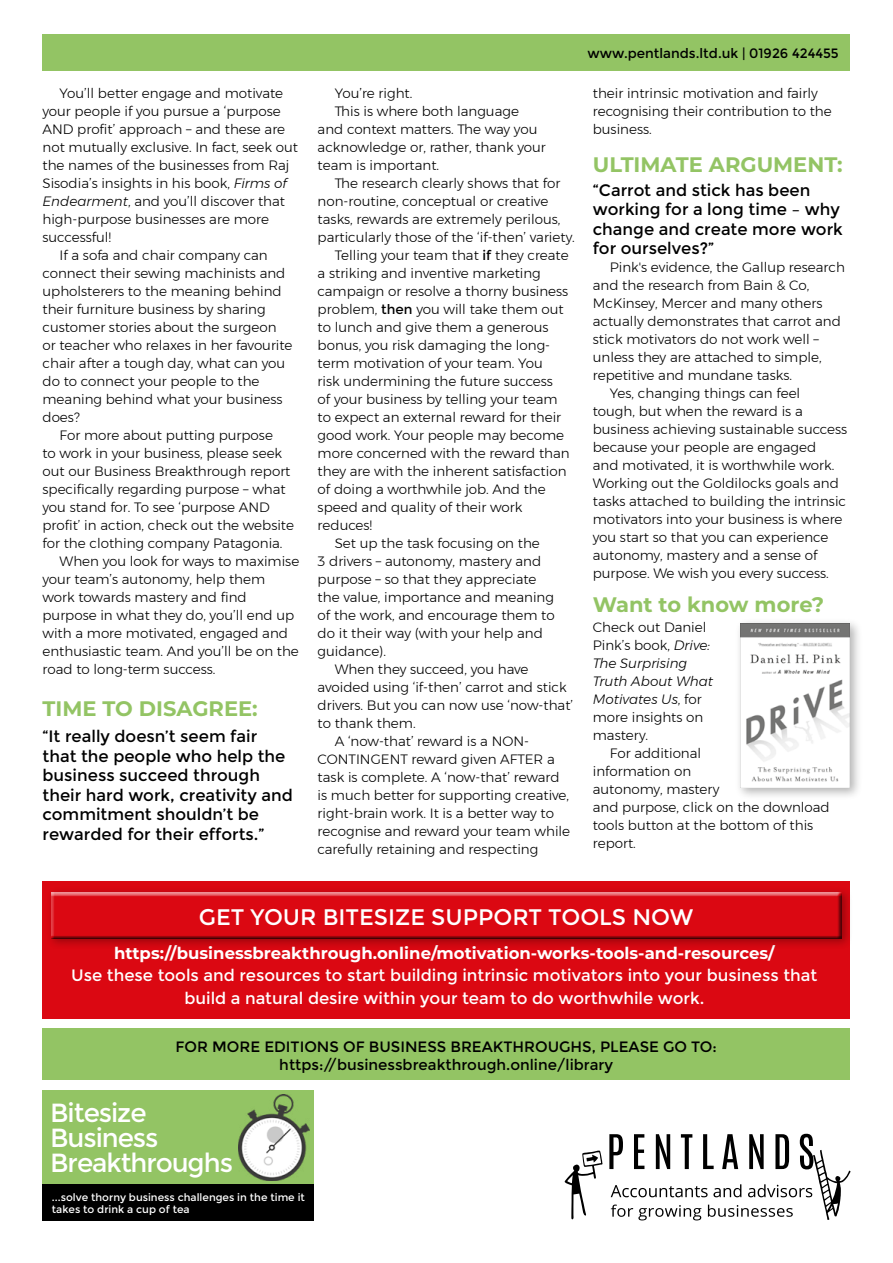
<style>
.page{position:relative;width:893px;height:1263px;background:#fff}
.page>*{position:absolute;margin:0;border:0;box-sizing:border-box;transform-origin:0 0}
.body{font:26.25px "Montserrat";letter-spacing:-.04em;color:#fff}
.SUBHEAD_SM{font:22.5px "Montserrat";color:#fff}
.GREEN_SUBHEAD{font:700 21px "Montserrat";color:#93c464}
.body-2{font:700 21px "Montserrat";color:#93c464}
.SUBHEAD_SM-2{font:16.5px/19.5px "Montserrat";color:#000}
.SUBHEAD{font:16.5px/22.5px "Montserrat";color:#fff;text-align:center}
.SUBHEAD-2{font:700 16.5px "Montserrat";color:#fff}
.SUBHEAD-3{font:15px/18px "Montserrat";color:#000;text-align:center}
.body-3{font:300 13.5px/18px "Montserrat";color:#000}
.t1{font:13.5px "Montserrat";color:#000}
.body-4{font:10.5px/12px "Montserrat";color:#fff}
.s1{font-style:italic}
.s2{font-weight:400}
</style>
<div class="page">
<div style="left:43px;top:34px;width:807px;height:36px;background:#93c464"></div>
<div style="left:43px;top:1029px;width:807px;height:51px;background:#93c464"></div>
<div style="left:43px;top:1090px;width:271px;height:96px;background:#93c464"></div>
<img style="left:238px;top:1094px;width:71px;height:87px">
<div style="left:43px;top:1184px;width:271px;height:36px;background:#000"></div>
<svg style="left:564px;top:1150px;width:39px;height:69px"></svg>
<svg style="left:609px;top:1134px;width:241px;height:86px"></svg>
<div style="left:43px;top:881px;width:807px;height:137px;background:#db0812"></div>
<div style="left:45px;top:886px;width:808px;height:64px;background:#000;opacity:.3"></div>
<div style="left:47px;top:887px;width:798px;height:53px;background:#d60711"></div>
<div style="left:48px;top:889px;width:798px;height:51px;background:#000;opacity:.75"></div>
<div style="left:734px;top:617px;width:128px;height:183px;background:#000;opacity:.3"></div>
<img style="left:740px;top:623px;width:110px;height:165px">
<p class="body-3" style="left:43px;top:84px;width:257px;text-indent:17px">You’ll better engage and motivate your people if you pursue a ‘purpose AND profit’ approach – and these are not mutually exclusive. In fact, seek out the names of the businesses from Raj Sisodia’s insights in his book, <span class="s1">Firms of Endearment</span>, and you’ll discover that high-purpose businesses are more successful!</p>
<p class="body-3" style="left:43px;top:246px;width:252px;text-indent:17px">If a sofa and chair company can connect their sewing machinists and upholsterers to the meaning behind their furniture business by sharing customer stories about the surgeon or teacher who relaxes in her favourite chair after a tough day, what can you do to connect your people to the meaning behind what your business does?</p>
<p class="body-3" style="left:43px;top:426px;width:253px;text-indent:17px">For more about putting purpose<br>to work in your business, please seek out our Business Breakthrough report specifically regarding purpose – what you stand for. To see ‘purpose AND profit’ in action, check out the website for the clothing company Patagonia.</p>
<p class="body-3" style="left:43px;top:552px;width:258px;text-indent:17px">When you look for ways to maximise your team’s autonomy, help them work towards mastery and find purpose in what they do, you’ll end up with a more motivated, engaged and enthusiastic team. And you’ll be on the road to long-term success.</p>
<p class="GREEN_SUBHEAD" style="left:43px;top:694px;width:217px">TIME TO DISAGREE:</p>
<p class="SUBHEAD_SM-2" style="left:43px;top:727px;width:252px">“It really doesn’t seem fair that the people who help the business succeed through their hard work, creativity and commitment shouldn’t be rewarded for their efforts.”</p>
<p class="body-3" style="left:335px;top:84px;width:79px">You’re right.</p>
<p class="body-3" style="left:318px;top:102px;width:230px;text-indent:17px">This is where both language and context matters. The way you acknowledge or, rather, thank your team is important.</p>
<p class="body-3" style="left:318px;top:174px;width:259px;text-indent:17px">The research clearly shows that for non-routine, conceptual or creative tasks, rewards are extremely perilous, particularly those of the ‘if-then’ variety.</p>
<p class="body-3" style="left:318px;top:246px;width:254px;text-indent:17px">Telling your team that <span class="s2">if</span> they create a striking and inventive marketing campaign or resolve a thorny business problem, <span class="s2">then</span> you will take them out to lunch and give them a generous bonus, you risk damaging the long&shy;term motivation of your team. You<br>risk undermining the future success<br>of your business by telling your team to expect an external reward for their good work. Your people may become more concerned with the reward than they are with the inherent satisfaction of doing a worthwhile job. And the speed and quality of their work reduces!</p>
<p class="body-3" style="left:318px;top:534px;width:239px;text-indent:17px">Set up the task focusing on the<br>3 drivers – autonomy, mastery and purpose – so that they appreciate the value, importance and meaning of the work, and encourage them to do it their way (with your help and guidance).</p>
<p class="body-3" style="left:318px;top:660px;width:257px;text-indent:17px">When they succeed, you have avoided using ‘if-then’ carrot and stick drivers. But you can now use ‘now-that’ to thank them.</p>
<p class="body-3" style="left:318px;top:732px;width:254px;text-indent:17px">A ‘now-that’ reward is a NON-CONTINGENT reward given AFTER a task is complete. A ‘now-that’ reward is much better for supporting creative, right-brain work. It is a better way to recognise and reward your team while carefully retaining and respecting</p>
<p class="t1" style="left:587px;top:45px;width:253px">www.pentlands.ltd.uk | 01926 424455</p>
<p class="body-3" style="left:593px;top:84px;width:240px">their intrinsic motivation and fairly recognising their contribution to the business.</p>
<p class="body-2" style="left:593px;top:150px;width:251px">ULTIMATE ARGUMENT:</p>
<p class="SUBHEAD_SM-2" style="left:593px;top:180px;width:252px">“Carrot and stick has been working for a long time – why change and create more work for ourselves?”</p>
<p class="body-3" style="left:593px;top:258px;width:254px;text-indent:17px">Pink's evidence, the Gallup research and the research from Bain &amp; Co, McKinsey, Mercer and many others actually demonstrates that carrot and stick motivators do not work well – unless they are attached to simple, repetitive and mundane tasks.</p>
<p class="body-3" style="left:593px;top:384px;width:256px;text-indent:17px">Yes, changing things can feel<br>tough, but when the reward is a business achieving sustainable success because your people are engaged<br>and motivated, it is worthwhile work.<br>Working out the Goldilocks goals and tasks attached to building the intrinsic motivators into your business is where you start so that you can experience autonomy, mastery and a sense of purpose. We wish you every success.</p>
<p class="GREEN_SUBHEAD" style="left:593px;top:590px;width:233px">Want to know more?</p>
<p class="body-3" style="left:593px;top:618px;width:122px">Check out Daniel<br>Pink’s book, <span class="s1">Drive:<br>The Surprising<br>Truth About What<br>Motivates Us</span>, for more insights on mastery.</p>
<p class="body-3" style="left:593px;top:744px;width:238px;text-indent:17px">For additional<br>information on<br>autonomy, mastery<br>and purpose, click on the download tools button at the bottom of this report.</p>
<p class="SUBHEAD_SM" style="left:199px;top:904px;width:496px">GET YOUR BITESIZE SUPPORT TOOLS NOW</p>
<p class="SUBHEAD-2" style="left:114px;top:941px;width:662px">https://businessbreakthrough.online/motivation-works-tools-and-resources/</p>
<p class="SUBHEAD" style="left:71px;top:964px;width:748px">Use these tools and resources to start building intrinsic motivators into your business that build a natural desire within your team to do worthwhile work.</p>
<p class="SUBHEAD-3" style="left:176px;top:1038px;width:543px">FOR MORE EDITIONS OF BUSINESS BREAKTHROUGHS, PLEASE GO TO: https://businessbreakthrough.online/library</p>
<p class="body" style="left:50px;top:1097px;width:98px">Bitesize</p>
<p class="body" style="left:50px;top:1123px;width:110px">Business</p>
<p class="body" style="left:50px;top:1148px;width:184px">Breakthroughs</p>
<p class="body-4" style="left:52px;top:1191px;width:255px">...solve thorny business challenges in the time it takes to drink a cup of tea</p>
</div>
